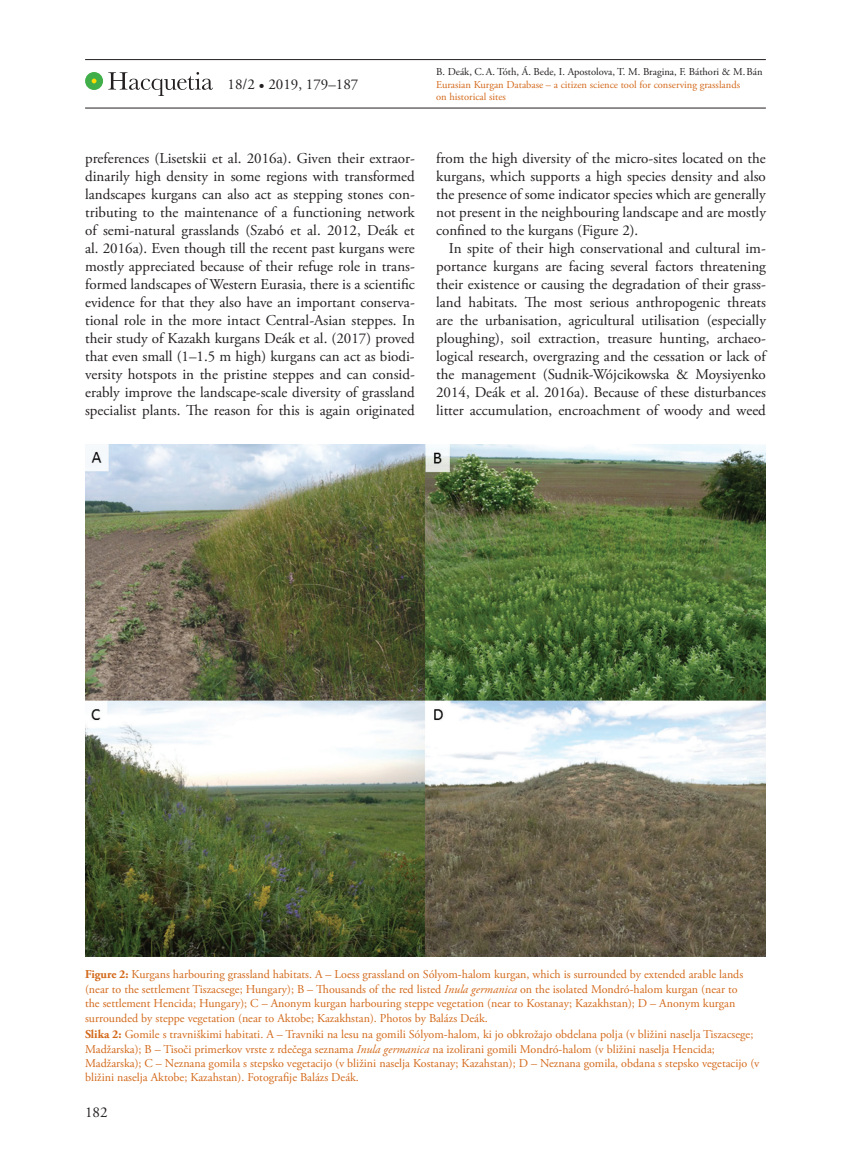
<style>
.page{position:relative;width:851px;height:1149px;background:#fff}
.page>*{position:absolute;margin:0;border:0;box-sizing:border-box;transform-origin:0 0}
.t1{font:15px/18px "Adobe Garamond Pro";color:#231f20;text-align:justify}
.t2{font:12px/14.4px "Adobe Garamond Pro";color:#d3691a}
.t3{font:10.5px/12.6px "Adobe Garamond Pro";color:#d3691a}
.t4{font:10.5px "Adobe Garamond Pro";color:#231f20}
.s1{font-weight:700}
.s2{font-style:italic}
</style>
<div class="page">
<hr style="left:85px;top:59px;width:680px;height:1px;background:#231f20">
<hr style="left:85px;top:108px;width:680px;height:1px;background:#231f20">
<svg style="left:108px;top:72px;width:105px;height:24px"></svg>
<div style="left:85px;top:72px;width:18px;height:18px;background:#40ae49;border-radius:50%"></div>
<svg style="left:92px;top:79px;width:4px;height:4px"></svg>
<img style="left:85px;top:444px;width:680px;height:512px">
<p class="t1" style="left:227px;top:76px;width:132px">18/2 • 2019, 179–187</p>
<p class="t4" style="left:436px;top:65px;width:328px">B. Deák, C.A. Tóth, Á. Bede, I. Apostolova, T. M. Bragina, F. Báthori &amp; M.Bán</p>
<p class="t3" style="left:436px;top:78px;width:305px">Eurasian Kurgan Database – a citizen science tool for conserving grasslands on historical sites</p>
<p class="t1" style="left:85px;top:149px;width:331px">preferences (Lisetskii et al. 2016a). Given their extraor&shy;dinarily high density in some regions with transformed landscapes kurgans can also act as stepping stones con&shy;tributing to the maintenance of a functioning network of semi-natural grasslands (Szabó et al. 2012, Deák et al. 2016a). Even though till the recent past kurgans were mostly appreciated because of their refuge role in trans&shy;formed landscapes of Western Eurasia, there is a scientific evidence for that they also have an important conserva&shy;tional role in the more intact Central-Asian steppes. In their study of Kazakh kurgans Deák et al. (2017) proved that even small (1–1.5 m high) kurgans can act as biodi&shy;versity hotspots in the pristine steppes and can consid&shy;erably improve the landscape-scale diversity of grassland specialist plants. The reason for this is again originated</p>
<p class="t1" style="left:436px;top:149px;width:331px">from the high diversity of the micro-sites located on the kurgans, which supports a high species density and also the presence of some indicator species which are generally not present in the neighbouring landscape and are mostly confined to the kurgans (Figure 2).</p>
<p class="t1" style="left:436px;top:239px;width:331px;text-indent:13px">In spite of their high conservational and cultural im&shy;portance kurgans are facing several factors threatening their existence or causing the degradation of their grass&shy;land habitats. The most serious anthropogenic threats are the urbanisation, agricultural utilisation (especially ploughing), soil extraction, treasure hunting, archaeo&shy;logical research, overgrazing and the cessation or lack of the management (Sudnik-Wójcikowska &amp; Moysiyenko 2014, Deák et al. 2016a). Because of these disturbances litter accumulation, encroachment of woody and weed</p>
<p class="t2" style="left:85px;top:967px;width:659px"><span class="s1">Figure 2:</span> Kurgans harbouring grassland habitats. A – Loess grassland on Sólyom-halom kurgan, which is surrounded by extended arable lands (near to the settlement Tiszacsege; Hungary); B – Thousands of the red listed <span class="s2">Inula germanica</span> on the isolated Mondró-halom kurgan (near to the settlement Hencida; Hungary); C – Anonym kurgan harbouring steppe vegetation (near to Kostanay; Kazakhstan); D – Anonym kurgan surrounded by steppe vegetation (near to Aktobe; Kazakhstan). Photos by Balázs Deák.</p>
<p class="t2" style="left:85px;top:1027px;width:675px"><span class="s1">Slika 2:</span> Gomile s travniškimi habitati. A – Travniki na lesu na gomili Sólyom-halom, ki jo obkrožajo obdelana polja (v bližini naselja Tiszacsege; Madžarska); B – Tisoči primerkov vrste z rdečega seznama <span class="s2">Inula germanica</span> na izolirani gomili Mondró-halom (v bližini naselja Hencida; Madžarska); C – Neznana gomila s stepsko vegetacijo (v bližini naselja Kostanay; Kazahstan); D – Neznana gomila, obdana s stepsko vegetacijo (v bližini naselja Aktobe; Kazahstan). Fotografije Balázs Deák.</p>
<p class="t1" style="left:85px;top:1103px;width:24px">182</p>
</div>
